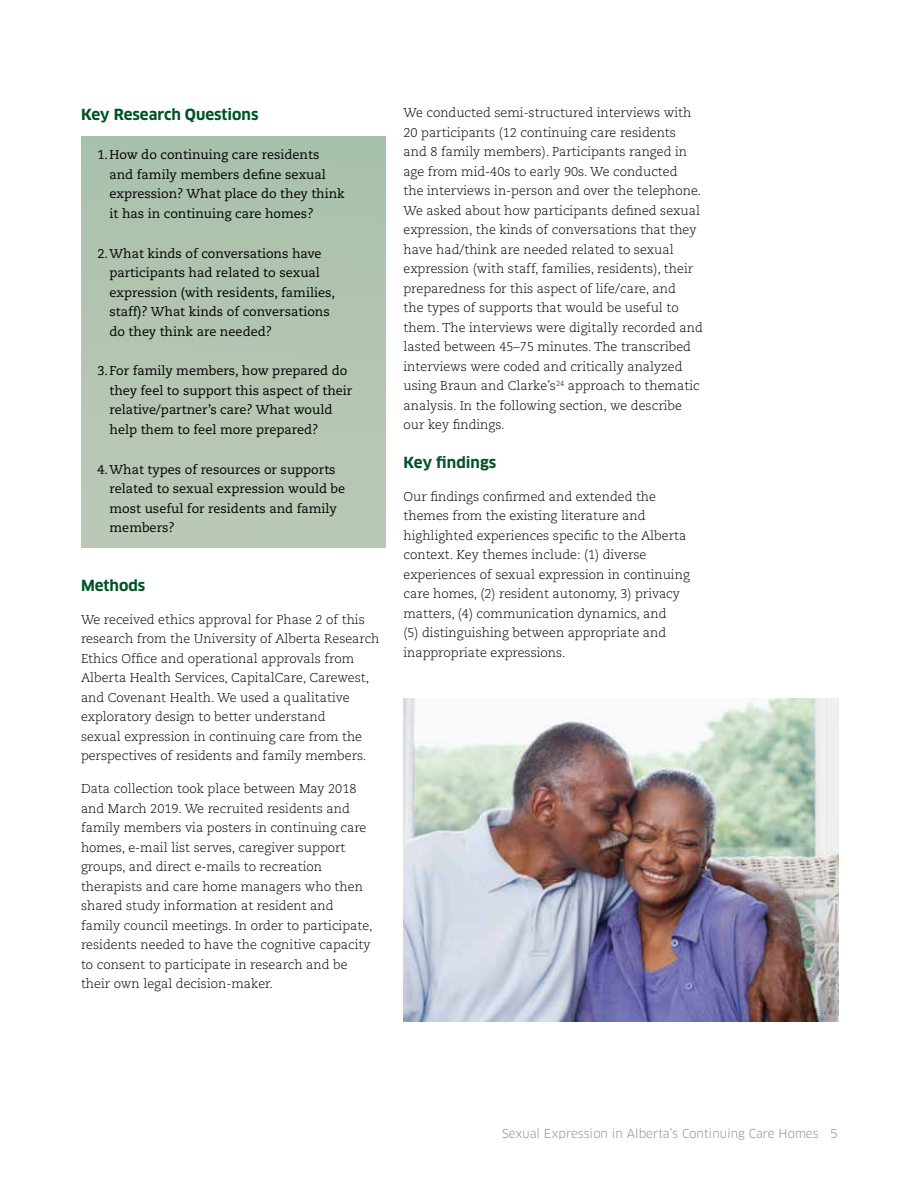
<style>
.page{position:relative;width:918px;height:1188px;background:#fff}
.page>*{position:absolute;margin:0;border:0;box-sizing:border-box;transform-origin:0 0}
.t1{font:700 15px "Clan";color:#005228}
.t2{font:300 12.75px/19.5px "Caecilia";color:#000}
.t3{font:12.75px/19.5px "Caecilia";color:#000}
.t4{font:12px "Clan";color:#939598}
</style>
<div class="page">
<div style="left:81px;top:136px;width:305px;height:412px;background:#b3c5b2"></div>
<img style="left:404px;top:698px;width:434px;height:324px">
<p class="t1" style="left:81px;top:105px;width:179px">Key Research Questions</p>
<p class="t3" style="left:109px;top:145px;width:237px;text-indent:-12px">1.How do continuing care residents and family members define sexual expression? What place do they think it has in continuing care homes?</p>
<p class="t3" style="left:109px;top:244px;width:227px;text-indent:-12px">2.What kinds of conversations have participants had related to sexual expression (with residents, families, staff)? What kinds of conversations do they think are needed?</p>
<p class="t3" style="left:109px;top:361px;width:244px;text-indent:-12px">3.For family members, how prepared do they feel to support this aspect of their relative/partner’s care? What would help them to feel more prepared?</p>
<p class="t3" style="left:109px;top:460px;width:237px;text-indent:-12px">4.What types of resources or supports related to sexual expression would be most useful for residents and family members?</p>
<p class="t1" style="left:81px;top:576px;width:66px">Methods</p>
<p class="t2" style="left:81px;top:610px;width:300px">We received ethics approval for Phase 2 of this research from the University of Alberta Research Ethics Office and operational approvals from Alberta Health Services, CapitalCare, Carewest, and Covenant Health. We used a qualitative exploratory design to better understand<br>sexual expression in continuing care from the perspectives of residents and family members.</p>
<p class="t2" style="left:81px;top:779px;width:293px">Data collection took place between May 2018 and March 2019. We recruited residents and family members via posters in continuing care homes, e-mail list serves, caregiver support groups, and direct e-mails to recreation therapists and care home managers who then shared study information at resident and family council meetings. In order to participate, residents needed to have the cognitive capacity to consent to participate in research and be their own legal decision-maker.</p>
<p class="t2" style="left:403px;top:103px;width:301px">We conducted semi-structured interviews with 20 participants (12 continuing care residents<br>and 8 family members). Participants ranged in age from mid-40s to early 90s. We conducted<br>the interviews in-person and over the telephone.<br>We asked about how participants defined sexual expression, the kinds of conversations that they have had/think are needed related to sexual expression (with staff, families, residents), their preparedness for this aspect of life/care, and<br>the types of supports that would be useful to them. The interviews were digitally recorded and lasted between 45–75 minutes. The transcribed interviews were coded and critically analyzed using Braun and Clarke’s<sup>24</sup> approach to thematic analysis. In the following section, we describe our key findings.</p>
<p class="t1" style="left:404px;top:453px;width:94px">Key findings</p>
<p class="t2" style="left:404px;top:487px;width:288px">Our findings confirmed and extended the themes from the existing literature and highlighted experiences specific to the Alberta context. Key themes include: (1) diverse experiences of sexual expression in continuing care homes, (2) resident autonomy, 3) privacy matters, (4) communication dynamics, and<br>(5) distinguishing between appropriate and inappropriate expressions.</p>
<p class="t4" style="left:502px;top:1126px;width:338px">Sexual Expression in Alberta’s Continuing Care Homes 5</p>
</div>
